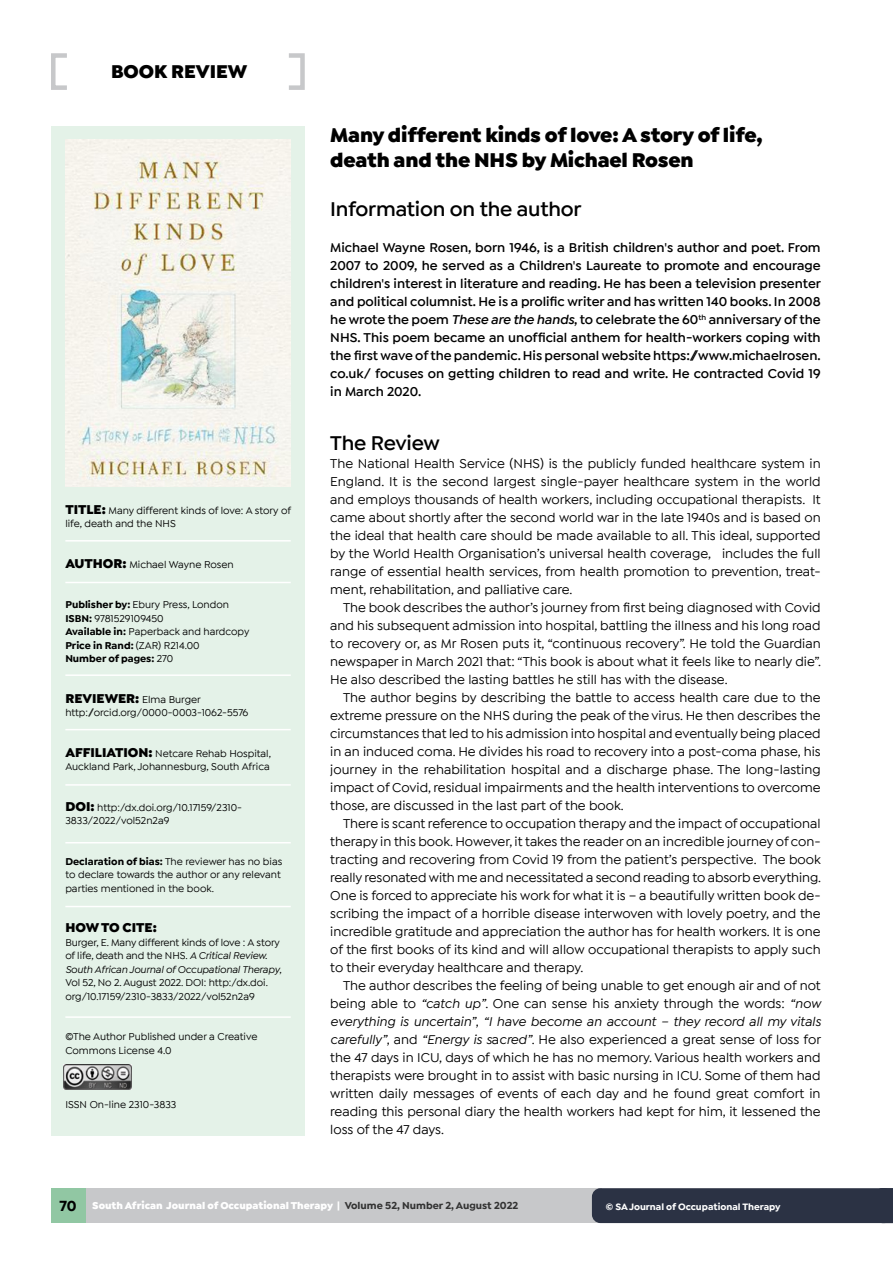
<style>
.page{position:relative;width:893px;height:1263px;background:#fff}
.page>*{position:absolute;margin:0;border:0;box-sizing:border-box;transform-origin:0 0}
.t1{font:900 21px/25.5px "Isidora Sans";letter-spacing:-.01em;color:#000}
.t2{font:600 21px "Isidora Sans";letter-spacing:-.01em;color:#000}
.t3{font:900 19.5px "Isidora Sans";color:#000}
.t4{font:500 13.5px/18px "Isidora Sans";color:#000;text-align:justify}
.t5{font:600 13.5px/18px "Isidora Sans";color:#000;text-align:justify}
.t6{font:900 13.5px "Isidora Sans";color:#000}
.t7{font:500 10.5px/13.5px "Isidora Sans";color:#000}
.t8{font:900 10.5px "Isidora Sans";color:#fff}
.t9{font:700 9.75px "Isidora Sans";color:#fff}
.s1{font-weight:900;font-size:13.5px}
.s2{font-weight:700}
.s3{font-style:italic}
.s4{font-weight:700;font-size:15px;color:#000}
.s5{font-weight:700;color:#333}
</style>
<div class="page">
<div style="left:51px;top:1188px;width:551px;height:35px;background:#c7c8ca"></div>
<div style="left:592px;top:1188px;width:301px;height:35px;background:#2b3244;border-radius:9px"></div>
<svg style="left:874px;top:1188px;width:19px;height:35px"></svg>
<div style="left:51px;top:1188px;width:34px;height:35px;background:#91c7a3"></div>
<div style="left:51px;top:126px;width:254px;height:1009px;background:#e4f2e8"></div>
<div style="left:51px;top:53px;width:18px;height:37px;border:4px solid #c7c8ca"></div>
<div style="left:287px;top:53px;width:18px;height:37px;border:4px solid #c7c8ca"></div>
<hr style="left:65px;top:540px;width:226px;height:2px;background:#fff">
<hr style="left:65px;top:582px;width:226px;height:1px;background:#fff">
<hr style="left:65px;top:784px;width:226px;height:2px;background:#fff">
<hr style="left:65px;top:729px;width:226px;height:1px;background:#fff">
<hr style="left:65px;top:674px;width:226px;height:2px;background:#fff">
<hr style="left:65px;top:842px;width:226px;height:1px;background:#fff">
<hr style="left:65px;top:906px;width:226px;height:1px;background:#fff">
<hr style="left:65px;top:1016px;width:226px;height:2px;background:#fff">
<img style="left:65px;top:140px;width:226px;height:346px">
<img style="left:64px;top:1065px;width:68px;height:24px">
<h2 class="t3" style="left:111px;top:59px;width:138px">BOOK REVIEW</h2>
<p class="t7" style="left:65px;top:503px;width:227px"><span class="s1">TITLE:</span> Many different kinds of love: A story of life, death and the NHS</p>
<p class="t7" style="left:65px;top:557px;width:170px"><span class="s1">AUTHOR:</span> Michael Wayne Rosen</p>
<p class="t7" style="left:65px;top:598px;width:185px"><span class="s2">Publisher by:</span> Ebury Press, London<br><span class="s2">ISBN:</span> 9781529109450<br><span class="s2">Available in:</span> Paperback and hardcopy<br><span class="s2">Price in Rand:</span> (ZAR) R214.00<br><span class="s2">Number of pages:</span> 270</p>
<p class="t7" style="left:65px;top:692px;width:184px"><span class="s1">REVIEWER:</span> Elma Burger http:/orcid.org/0000-0003-1062-5576</p>
<p class="t7" style="left:65px;top:746px;width:207px"><span class="s1">AFFILIATION:</span> Netcare Rehab Hospital,<br>Auckland Park, Johannesburg, South Africa</p>
<p class="t7" style="left:65px;top:800px;width:178px"><span class="s1">DOI:</span> http:/dx.doi.org/10.17159/2310-<br>3833/2022/vol52n2a9</p>
<p class="t7" style="left:65px;top:854px;width:218px"><span class="s2">Declaration of bias:</span> The reviewer has no bias to declare towards the author or any relevant parties mentioned in the book.</p>
<p class="t6" style="left:65px;top:919px;width:93px">HOW TO CITE:</p>
<p class="t7" style="left:65px;top:935px;width:218px">Burger, E. Many different kinds of love : A story of life, death and the NHS. <span class="s3">A Critical Review.<br>South African Journal of Occupational Therapy</span>, Vol 52, No 2. August 2022. DOI: http:/dx.doi. org/10.17159/2310-3833/2022/vol52n2a9</p>
<p class="t7" style="left:65px;top:1030px;width:194px">©The Author Published under a Creative<br>Commons License 4.0</p>
<p class="t7" style="left:65px;top:1097px;width:113px">ISSN On-line 2310-3833</p>
<h1 class="t1" style="left:330px;top:122px;width:434px">Many different kinds of love: A story of life, death and the NHS by Michael Rosen</h1>
<h1 class="t2" style="left:330px;top:197px;width:253px">Information on the author</h1>
<p class="t5" style="left:330px;top:239px;width:492px">Michael Wayne Rosen, born 1946, is a British children's author and poet. From 2007 to 2009, he served as a Children's Laureate to promote and encourage children's interest in literature and reading. He has been a television presenter and political columnist. He is a prolific writer and has written 140 books. In 2008 he wrote the poem <span class="s3">These are the hands</span>, to celebrate the 60<sup>th</sup> anniversary of the NHS. This poem became an unofficial anthem for health-workers coping with the first wave of the pandemic. His personal website https://www.michaelrosen. co.uk/ focuses on getting children to read and write. He contracted Covid 19 in March 2020.</p>
<h1 class="t2" style="left:330px;top:431px;width:111px">The Review</h1>
<p class="t4" style="left:330px;top:455px;width:492px">The National Health Service (NHS) is the publicly funded healthcare system in England. It is the second largest single-payer healthcare system in the world and employs thousands of health workers, including occupational therapists. It came about shortly after the second world war in the late 1940s and is based on the ideal that health care should be made available to all. This ideal, supported by the World Health Organisation’s universal health coverage, includes the full range of essential health services, from health promotion to prevention, treat&shy;ment, rehabilitation, and palliative care.</p>
<p class="t4" style="left:330px;top:599px;width:492px;text-indent:13px">The book describes the author’s journey from first being diagnosed with Covid and his subsequent admission into hospital, battling the illness and his long road to recovery or, as Mr Rosen puts it, “continuous recovery”. He told the Guardian newspaper in March 2021 that: “This book is about what it feels like to nearly die”.<br>He also described the lasting battles he still has with the disease.</p>
<p class="t4" style="left:330px;top:689px;width:492px;text-indent:13px">The author begins by describing the battle to access health care due to the extreme pressure on the NHS during the peak of the virus. He then describes the circumstances that led to his admission into hospital and eventually being placed in an induced coma. He divides his road to recovery into a post-coma phase, his journey in the rehabilitation hospital and a discharge phase. The long-lasting impact of Covid, residual impairments and the health interventions to overcome those, are discussed in the last part of the book.</p>
<p class="t4" style="left:330px;top:814px;width:492px;text-indent:13px">There is scant reference to occupation therapy and the impact of occupational therapy in this book. However, it takes the reader on an incredible journey of con&shy;tracting and recovering from Covid 19 from the patient’s perspective. The book really resonated with me and necessitated a second reading to absorb everything.<br>One is forced to appreciate his work for what it is – a beautifully written book de&shy;scribing the impact of a horrible disease interwoven with lovely poetry, and the incredible gratitude and appreciation the author has for health workers. It is one of the first books of its kind and will allow occupational therapists to apply such to their everyday healthcare and therapy.</p>
<p class="t4" style="left:330px;top:976px;width:492px;text-indent:13px">The author describes the feeling of being unable to get enough air and of not being able to <span class="s3">“catch up”</span>. One can sense his anxiety through the words: <span class="s3">“now everything is uncertain”</span>, <span class="s3">“I have become an account – they record all my vitals carefully”</span>, and <span class="s3">“Energy is s</span>a<span class="s3">cred”</span>. He also experienced a great sense of loss for the 47 days in ICU, days of which he has no memory. Various health workers and therapists were brought in to assist with basic nursing in ICU. Some of them had written daily messages of events of each day and he found great comfort in reading this personal diary the health workers had kept for him, it lessened the loss of the 47 days.</p>
<p class="t8" style="left:59px;top:1199px;width:460px"><span class="s4">70</span> South African Journal of Occupational Therapy | <span class="s5">Volume 52, Number 2, August 2022</span></p>
<p class="t9" style="left:606px;top:1201px;width:176px">© SA Journal of Occupational Therapy</p>
</div>
